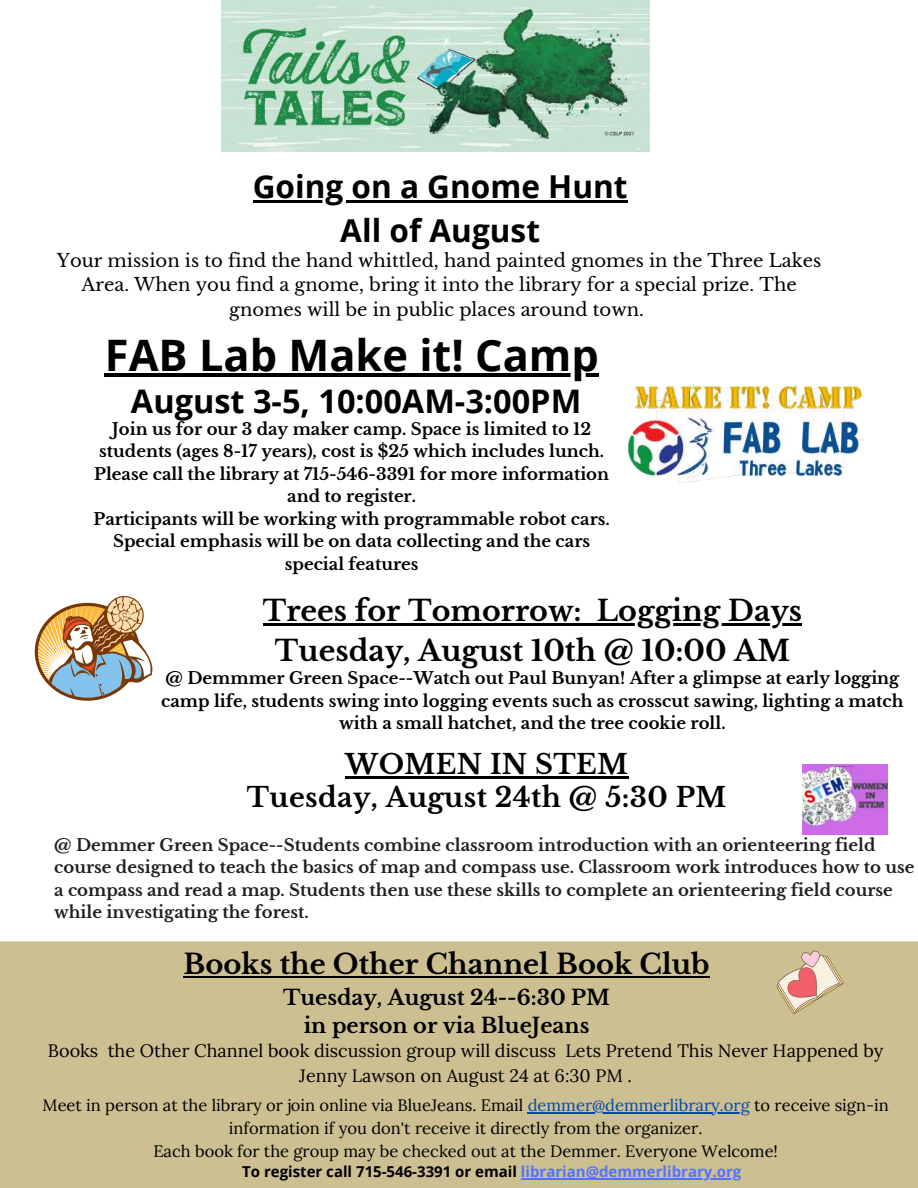
<style>
.page{position:relative;width:918px;height:1188px;background:#fff}
.page>*{position:absolute;margin:0;border:0;box-sizing:border-box;transform-origin:0 0}
.t1{font:700 43.35px "Open Sans";color:#000}
.t2{font:700 32.55px "Open Sans";color:#000}
.t3{font:700 31.65px/43.8px "Open Sans";color:#000;text-align:center}
.t4{font:700 28.5px/39.6px "Libre Baskerville";color:#000;text-align:center}
.t5{font:700 27.3px "Libre Baskerville";color:#000}
.t6{font:700 27px/32.7px "Libre Baskerville";letter-spacing:.015em;color:#000;text-align:center}
.t7{font:700 20.85px/28.3px "Libre Baskerville";color:#000;text-align:center}
.t8{font:18px/24.8px "Libre Baskerville";color:#000;text-align:center}
.t9{font:18px/25.2px "Lora";color:#000;text-align:center}
.t10{font:700 16.5px/22.5px "Libre Baskerville";color:#000;text-align:center}
.t11{font:700 16.5px/22.5px "Libre Baskerville";color:#231f20}
.t12{font:16.5px/23px "Lora";color:#000;text-align:center}
.t13{font:700 15px "Open Sans";color:#000}
.s1{color:#004aad}
.s2{color:#5271ff}
</style>
<div class="page">
<div style="left:0;top:942px;width:918px;height:154px;background:#ccbf92"></div>
<div style="left:0;top:1096px;width:918px;height:92px;background:#ccbf92"></div>
<svg style="left:768px;top:943px;width:76px;height:72px;background:#d4b898"></svg>
<div style="left:650px;top:1156px;width:268px;height:32px;background:#ccbf92"></div>
<img style="left:221px;top:0;width:429px;height:152px">
<svg style="left:38px;top:596px;width:114px;height:102px"></svg>
<img style="left:594px;top:376px;width:270px;height:107px">
<img style="left:802px;top:764px;width:86px;height:71px">
<hr style="left:528px;top:1112px;width:222px;height:2px;background:#004aad">
<hr style="left:345px;top:776px;width:283px;height:2px;background:#000">
<hr style="left:521px;top:1178px;width:220px;height:1px;background:#5271ff">
<hr style="left:184px;top:976px;width:526px;height:2px;background:#000">
<hr style="left:105px;top:373px;width:494px;height:3px;background:#000">
<hr style="left:263px;top:623px;width:319px;height:2px;background:#000">
<svg style="left:582px;top:623px;width:15px;height:2px"></svg>
<hr style="left:597px;top:623px;width:205px;height:2px;background:#000">
<hr style="left:253px;top:200px;width:375px;height:2px;background:#000">
<h3 class="t3" style="left:253px;top:164px;width:376px">Going on a Gnome Hunt<br>All of August</h3>
<p class="t8" style="left:57px;top:248px;width:766px">Your mission is to find the hand whittled, hand painted gnomes in the Three Lakes<br>Area. When you find a gnome, bring it into the library for a special prize. The gnomes will be in public places around town.</p>
<h1 class="t1" style="left:105px;top:325px;width:496px">FAB Lab Make it! Camp</h1>
<p class="t10" style="left:94px;top:418px;width:518px">Join us for our 3 day maker camp. Space is limited to 12 students (ages 8-17 years), cost is $25 which includes lunch.<br>Please call the library at 715-546-3391 for more information and to register.<br>Participants will be working with programmable robot cars.<br>Special emphasis will be on data collecting and the cars special features</p>
<h2 class="t2" style="left:131px;top:378px;width:452px">August 3-5, 10:00AM-3:00PM</h2>
<h3 class="t4" style="left:263px;top:591px;width:541px">Trees for Tomorrow: Logging Days<br>Tuesday, August 10th @ 10:00 AM</h3>
<p class="t10" style="left:161px;top:667px;width:744px">@ Demmmer Green Space--Watch out Paul Bunyan! After a glimpse at early logging camp life, students swing into logging events such as crosscut sawing, lighting a match with a small hatchet, and the tree cookie roll.</p>
<h3 class="t6" style="left:247px;top:748px;width:481px">WOMEN IN STEM<br>Tuesday, August 24th @ 5:30 PM</h3>
<p class="t11" style="left:54px;top:834px;width:862px">@ Demmer Green Space--Students combine classroom introduction with an orienteering field course designed to teach the basics of map and compass use. Classroom work introduces how to use a compass and read a map. Students then use these skills to complete an orienteering field course while investigating the forest.</p>
<h3 class="t5" style="left:184px;top:947px;width:528px">Books the Other Channel Book Club</h3>
<p class="t7" style="left:283px;top:984px;width:328px">Tuesday, August 24--6:30 PM in person or via BlueJeans</p>
<p class="t9" style="left:48px;top:1038px;width:837px">Books the Other Channel book discussion group will discuss Lets Pretend This Never Happened by<br>Jenny Lawson on August 24 at 6:30 PM .</p>
<p class="t12" style="left:43px;top:1094px;width:848px">Meet in person at the library or join online via BlueJeans. Email <span class="s1">demmer@demmerlibrary.org</span> to receive sign-in information if you don't receive it directly from the organizer.<br>Each book for the group may be checked out at the Demmer. Everyone Welcome!</p>
<p class="t13" style="left:242px;top:1161px;width:501px">To register call 715-546-3391 or email <span class="s2">librarian@demmerlibrary.org</span></p>
</div>
